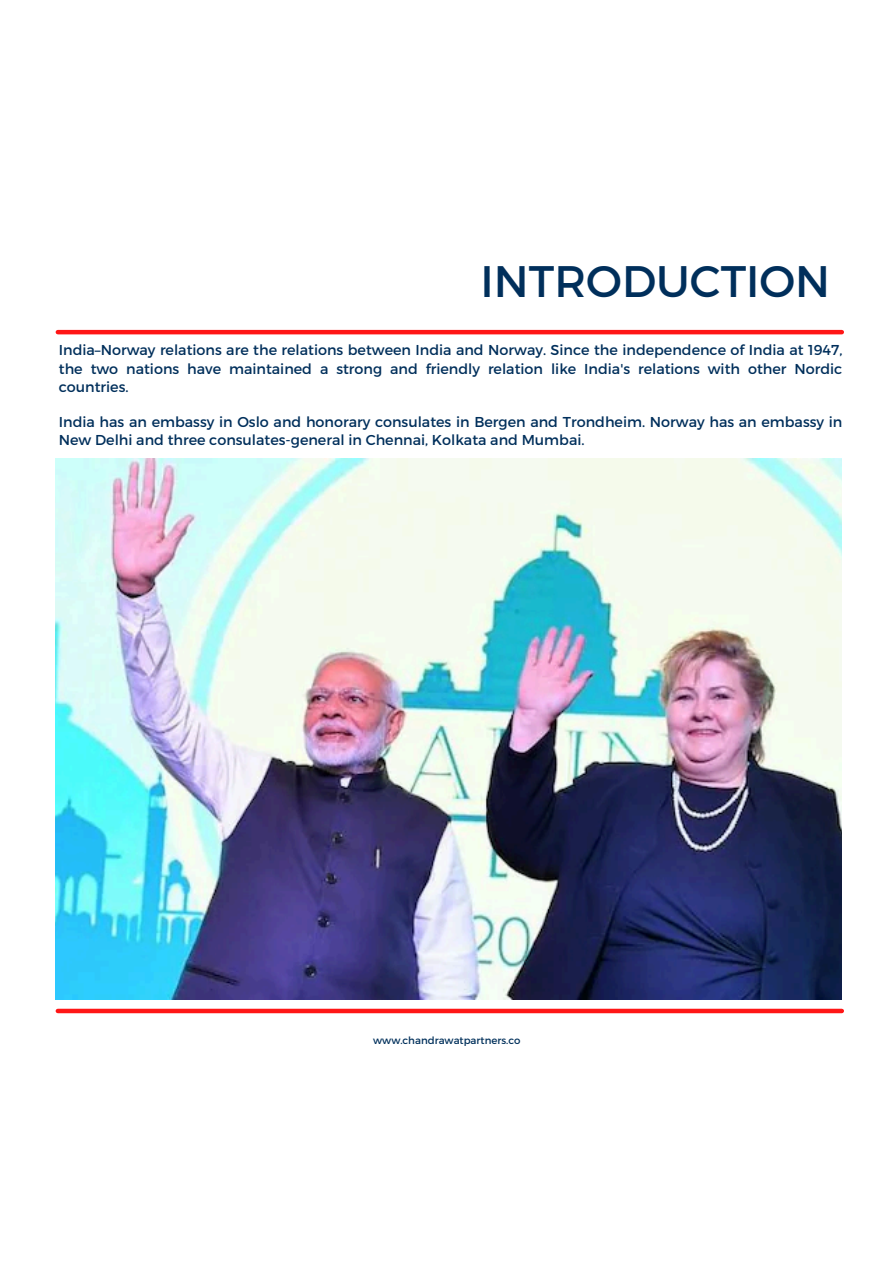
<style>
.page{position:relative;width:894px;height:1264px;background:#fff}
.page>*{position:absolute;margin:0;border:0;box-sizing:border-box;transform-origin:0 0}
.t1{font:44.1px "Montserrat";color:#002f5b}
.t2{font:14.4px/18.1px "Montserrat";color:#002f5b;text-align:justify}
.t3{font:10.2px "Montserrat";color:#00305b}
</style>
<div class="page">
<hr style="left:58px;top:330px;width:783px;height:4px;background:#ff1616">
<div style="left:58px;top:1008px;width:783px;height:5px;background:#ff1616"></div>
<img style="left:56px;top:458px;width:785px;height:541px">
<h2 class="t1" style="left:480px;top:253px;width:351px">INTRODUCTION</h2>
<h1 class="t2" style="left:59px;top:340px;width:784px">India–Norway relations are the relations between India and Norway. Since the independence of India at 1947, the two nations have maintained a strong and friendly relation like India's relations with other Nordic countries.</h1>
<p class="t2" style="left:59px;top:411px;width:784px">India has an embassy in Oslo and honorary consulates in Bergen and Trondheim. Norway has an embassy in<br>New Delhi and three consulates-general in Chennai, Kolkata and Mumbai.</p>
<h2 class="t3" style="left:373px;top:1033px;width:149px">www.chandrawatpartners.co</h2>
</div>
